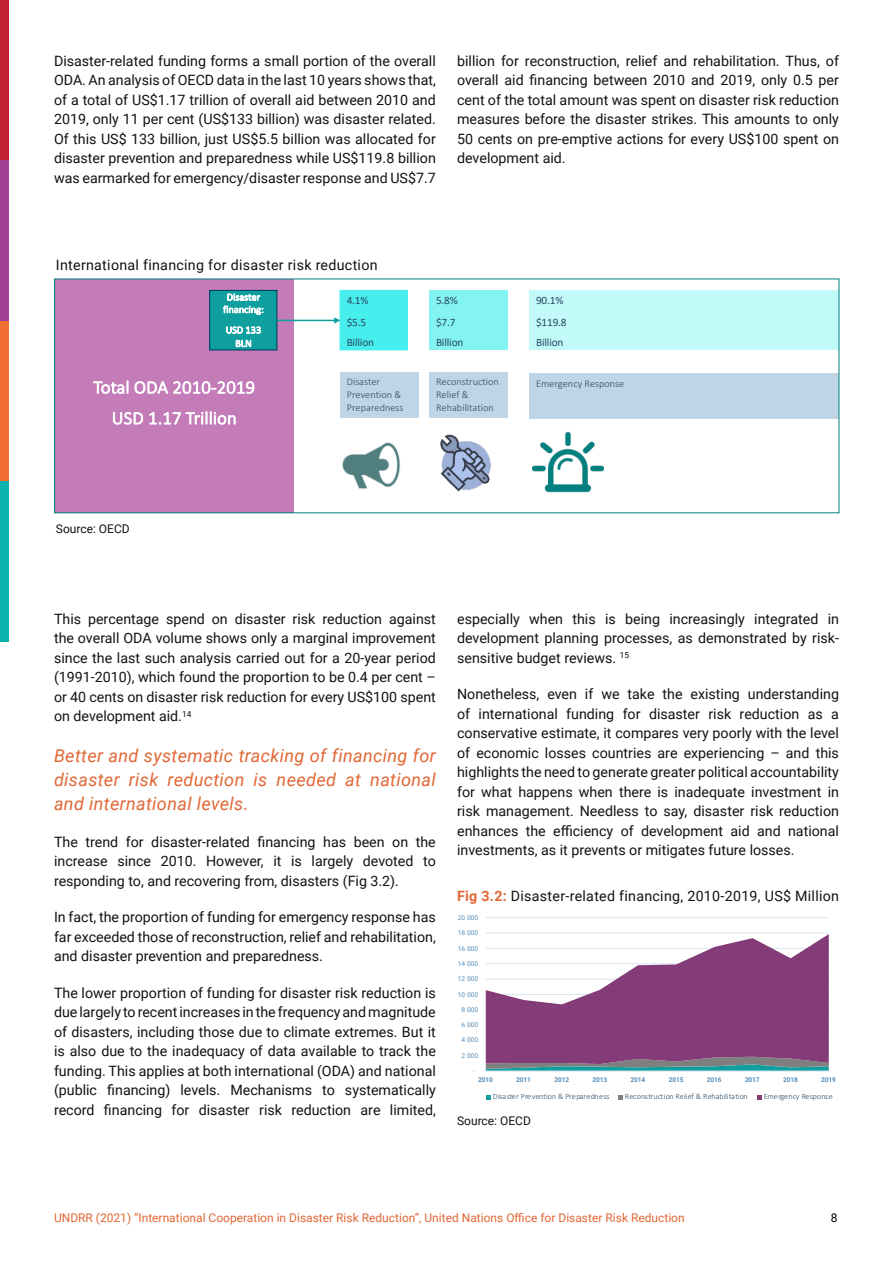
<style>
.page{position:relative;width:893px;height:1263px;background:#fff}
.page>*{position:absolute;margin:0;border:0;box-sizing:border-box;transform-origin:0 0}
.t1{font:300 18.15px/30.8px "Calibri";letter-spacing:.01em;color:#fff;text-align:center}
.t2{font:italic 18px/24px "Roboto";letter-spacing:.02em;color:#e26735;text-align:justify}
.t3{font:14.25px/19.5px "Roboto";color:#121212;text-align:justify}
.t4{font:14.25px "Roboto";letter-spacing:.02em;color:#121212}
.t5{font:12px "Roboto";color:#e26735}
.t6{font:12px "Roboto";color:#121212}
.t7{font:12px "Roboto";color:#000}
.t8{font:11.25px/21px "Calibri";letter-spacing:-.015em;color:#294a64}
.t9{font:300 10.2px/12.3px "Calibri";letter-spacing:.005em;color:#294a64}
.t10{font:300 10.05px/12.3px "Calibri";letter-spacing:.005em;color:#fff;text-align:center}
.t11{font:300 8.1px "Calibri";letter-spacing:.015em;color:#294a64}
.t12{font:6.6px "Roboto";letter-spacing:-.005em;color:#558db9}
.t13{font:700 6.6px "Roboto";letter-spacing:-.02em;color:#558db9}
.s1{font-weight:700;color:#e26735}
</style>
<div class="page">
<div style="left:0;top:0;width:9px;height:161px;background:#c12033"></div>
<div style="left:0;top:321px;width:9px;height:161px;background:#f26f32"></div>
<div style="left:0;top:161px;width:9px;height:160px;background:#a14097"></div>
<div style="left:0;top:482px;width:9px;height:160px;background:#0bb3ac"></div>
<div style="left:55px;top:279px;width:239px;height:234px;background:#c37cb8"></div>
<div style="left:210px;top:290px;width:67px;height:60px;background:#0f9f9f"></div>
<div style="left:209px;top:290px;width:68px;height:60px;border:1px solid #063860"></div>
<div style="left:340px;top:290px;width:67px;height:60px;background:#47eeee"></div>
<div style="left:340px;top:290px;width:68px;height:60px;border:1px solid #47eeee"></div>
<div style="left:429px;top:290px;width:78px;height:60px;background:#84f3f3"></div>
<div style="left:529px;top:290px;width:310px;height:60px;background:#c2f9f9"></div>
<div style="left:340px;top:372px;width:78px;height:45px;background:#bfd4e5"></div>
<div style="left:429px;top:372px;width:78px;height:45px;background:#bfd4e5"></div>
<div style="left:529px;top:373px;width:310px;height:46px;background:#bfd4e5"></div>
<svg style="left:277px;top:317px;width:63px;height:6px"></svg>
<img style="left:342px;top:442px;width:58px;height:47px">
<img style="left:440px;top:434px;width:51px;height:58px">
<img style="left:531px;top:431px;width:73px;height:62px">
<hr style="left:486px;top:933px;width:343px;height:1px;background:#d8e5ef">
<hr style="left:486px;top:917px;width:343px;height:1px;background:#d8e5ef">
<svg style="left:486px;top:934px;width:343px;height:137px"></svg>
<hr style="left:486px;top:1071px;width:343px;height:1px;background:#d8e5ef">
<svg style="left:486px;top:1095px;width:5px;height:4px"></svg>
<svg style="left:619px;top:1095px;width:4px;height:4px"></svg>
<svg style="left:757px;top:1095px;width:5px;height:4px"></svg>
<p class="t3" style="left:54px;top:51px;width:383px">Disaster-related funding forms a small portion of the overall ODA. An analysis of OECD data in the last 10 years shows that, of a total of US$1.17 trillion of overall aid between 2010 and 2019, only 11 per cent (US$133 billion) was disaster related.<br>Of this US$ 133 billion, just US$5.5 billion was allocated for disaster prevention and preparedness while US$119.8 billion was earmarked for emergency/disaster response and US$7.7</p>
<p class="t3" style="left:457px;top:51px;width:383px">billion for reconstruction, relief and rehabilitation. Thus, of overall aid financing between 2010 and 2019, only 0.5 per cent of the total amount was spent on disaster risk reduction measures before the disaster strikes. This amounts to only 50 cents on pre-emptive actions for every US$100 spent on development aid.</p>
<p class="t4" style="left:56px;top:255px;width:323px">International financing for disaster risk reduction</p>
<p class="t10" style="left:223px;top:291px;width:42px">Disaster financing:</p>
<p class="t10" style="left:226px;top:323px;width:37px;line-height:13.4px">USD 133<br>BLN</p>
<p class="t1" style="left:93px;top:372px;width:163px">Total ODA 2010-2019<br>USD 1.17 Trillion</p>
<p class="t6" style="left:56px;top:520px;width:75px">Source: OECD</p>
<p class="t8" style="left:347px;top:290px;width:29px">4.1% $5.5<br>Billion</p>
<p class="t8" style="left:436px;top:290px;width:29px">5.8% $7.7<br>Billion</p>
<p class="t8" style="left:536px;top:290px;width:32px">90.1% $119.8<br>Billion</p>
<p class="t9" style="left:347px;top:376px;width:56px">Disaster<br>Prevention &amp;</p>
<p class="t9" style="left:347px;top:401px;width:58px">Preparedness</p>
<p class="t9" style="left:436px;top:376px;width:64px">Reconstruction<br>Relief &amp;</p>
<p class="t9" style="left:436px;top:401px;width:59px">Rehabilitation</p>
<p class="t9" style="left:536px;top:377px;width:90px">Emergency Response</p>
<p class="t3" style="left:54px;top:608px;width:383px">This percentage spend on disaster risk reduction against the overall ODA volume shows only a marginal improvement since the last such analysis carried out for a 20-year period (1991-2010), which found the proportion to be 0.4 per cent – or 40 cents on disaster risk reduction for every US$100 spent on development aid.<sup>14</sup></p>
<p class="t2" style="left:54px;top:743px;width:383px">Better and systematic tracking of financing for disaster risk reduction is needed at national and international levels.</p>
<p class="t3" style="left:54px;top:831px;width:383px">The trend for disaster-related financing has been on the increase since 2010. However, it is largely devoted to responding to, and recovering from, disasters (Fig 3.2).</p>
<p class="t3" style="left:54px;top:907px;width:383px">In fact, the proportion of funding for emergency response has far exceeded those of reconstruction, relief and rehabilitation, and disaster prevention and preparedness.</p>
<p class="t3" style="left:54px;top:982px;width:383px">The lower proportion of funding for disaster risk reduction is due largely to recent increases in the frequency and magnitude of disasters, including those due to climate extremes. But it is also due to the inadequacy of data available to track the funding. This applies at both international (ODA) and national (public financing) levels. Mechanisms to systematically record financing for disaster risk reduction are limited,</p>
<p class="t3" style="left:457px;top:608px;width:383px">especially when this is being increasingly integrated in development planning processes, as demonstrated by risk&shy;sensitive budget reviews. <sup>15</sup></p>
<p class="t3" style="left:457px;top:684px;width:383px">Nonetheless, even if we take the existing understanding of international funding for disaster risk reduction as a conservative estimate, it compares very poorly with the level of economic losses countries are experiencing – and this highlights the need to generate greater political accountability for what happens when there is inadequate investment in risk management. Needless to say, disaster risk reduction enhances the efficiency of development aid and national investments, as it prevents or mitigates future losses.</p>
<p class="t4" style="left:457px;top:886px;width:384px"><span class="s1">Fig 3.2:</span> Disaster-related financing, 2010-2019, US$ Million</p>
<p class="t12" style="left:458px;top:913px;width:22px">20 000</p>
<p class="t12" style="left:458px;top:928px;width:22px">18 000</p>
<p class="t12" style="left:458px;top:944px;width:22px">16 000</p>
<p class="t12" style="left:458px;top:959px;width:22px">14 000</p>
<p class="t12" style="left:458px;top:974px;width:22px">12 000</p>
<p class="t12" style="left:458px;top:990px;width:22px">10 000</p>
<p class="t12" style="left:461px;top:1005px;width:18px">8 000</p>
<p class="t12" style="left:461px;top:1020px;width:18px">6 000</p>
<p class="t12" style="left:461px;top:1035px;width:18px">4 000</p>
<p class="t12" style="left:461px;top:1051px;width:18px">2 000</p>
<p class="t12" style="left:473px;top:1066px;width:3px">-</p>
<p class="t13" style="left:478px;top:1075px;width:16px">2010</p>
<p class="t13" style="left:516px;top:1075px;width:16px">2011</p>
<p class="t13" style="left:554px;top:1075px;width:16px">2012</p>
<p class="t13" style="left:592px;top:1075px;width:16px">2013</p>
<p class="t13" style="left:631px;top:1075px;width:16px">2014</p>
<p class="t13" style="left:669px;top:1075px;width:16px">2015</p>
<p class="t13" style="left:707px;top:1075px;width:16px">2016</p>
<p class="t13" style="left:745px;top:1075px;width:16px">2017</p>
<p class="t13" style="left:783px;top:1075px;width:16px">2018</p>
<p class="t13" style="left:821px;top:1075px;width:16px">2019</p>
<p class="t11" style="left:493px;top:1091px;width:118px">Disaster Prevention &amp; Preparedness</p>
<p class="t11" style="left:625px;top:1091px;width:124px">Reconstruction Relief &amp; Rehabilitation</p>
<p class="t11" style="left:764px;top:1091px;width:71px">Emergency Response</p>
<p class="t6" style="left:457px;top:1112px;width:75px">Source: OECD</p>
<p class="t5" style="left:54px;top:1209px;width:632px">UNDRR (2021) “International Cooperation in Disaster Risk Reduction”, United Nations Office for Disaster Risk Reduction</p>
<p class="t7" style="left:831px;top:1209px;width:8px">8</p>
</div>
